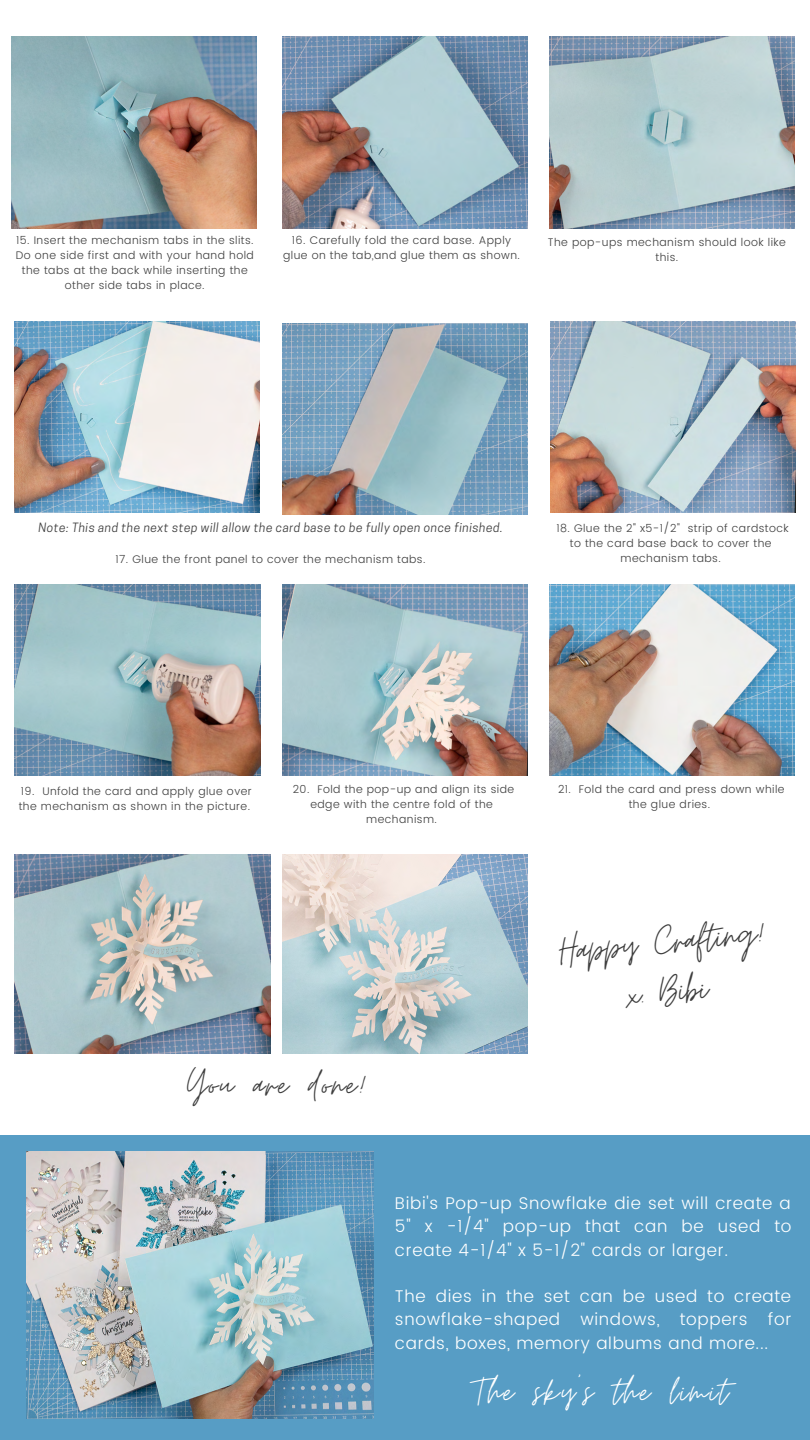
<style>
.page{position:relative;width:810px;height:1440px;background:#579dc5}
.page>*{position:absolute;margin:0;border:0;box-sizing:border-box;transform-origin:0 0}
.t1{font:45.7px "Moon Time";color:#3e3e3e}
.t2{font:43.4px "Moon Time";letter-spacing:.04em;color:#fff}
.t3{font:43px "Moon Time";letter-spacing:.04em;color:#3e3e3e}
.t4{font:300 17px/23.2px "Poppins";letter-spacing:.04em;color:#fff;text-align:justify}
.t5{font:italic 12px "Cooper Hewitt";letter-spacing:.04em;color:#3e3e3e}
.t6{font:300 11px/15px "Poppins";letter-spacing:.04em;color:#3e3e3e;text-align:center}
</style>
<div class="page">
<div style="left:0;top:0;width:810px;height:1135px;background:#fff"></div>
<img style="left:549px;top:37px;width:245px;height:191px">
<img style="left:14px;top:321px;width:245px;height:192px">
<img style="left:282px;top:324px;width:245px;height:191px">
<img style="left:550px;top:321px;width:246px;height:192px">
<img style="left:15px;top:585px;width:245px;height:191px">
<img style="left:282px;top:585px;width:245px;height:191px">
<img style="left:549px;top:585px;width:245px;height:191px">
<img style="left:14px;top:854px;width:257px;height:200px">
<img style="left:27px;top:1151px;width:346px;height:267px">
<img style="left:282px;top:37px;width:245px;height:191px">
<img style="left:12px;top:37px;width:245px;height:191px">
<img style="left:282px;top:854px;width:245px;height:200px">
<p class="t6" style="left:16px;top:233px;width:240px">15. Insert the mechanism tabs in the slits.<br>Do one side first and with your hand hold the tabs at the back while inserting the other side tabs in place.</p>
<p class="t6" style="left:283px;top:233px;width:238px">16. Carefully fold the card base. Apply glue on the tab,and glue them as shown.</p>
<p class="t6" style="left:548px;top:234px;width:240px">The pop-ups mechanism should look like this.</p>
<p class="t5" style="left:38px;top:523px;width:466px">Note: This and the next step will allow the card base to be fully open once finished.</p>
<p class="t6" style="left:116px;top:552px;width:311px">17. Glue the front panel to cover the mechanism tabs.</p>
<p class="t6" style="left:556px;top:521px;width:234px">18. Glue the 2" x5-1/2" strip of cardstock to the card base back to cover the mechanism tabs.</p>
<p class="t6" style="left:19px;top:784px;width:234px;text-align:left">19. Unfold the card and apply glue over the mechanism as shown in the picture.</p>
<p class="t6" style="left:293px;top:781px;width:223px">20. Fold the pop-up and align its side edge with the centre fold of the mechanism.</p>
<p class="t6" style="left:558px;top:781px;width:228px">21. Fold the card and press down while the glue dries.</p>
<p class="t1" style="left:557px;top:923px;width:209px;rotate:-5deg">Happy Crafting!</p>
<p class="t1" style="left:625px;top:967px;width:82px;rotate:-5deg">x. Bibi</p>
<p class="t3" style="left:187px;top:1059px;width:182px">You are done!</p>
<p class="t4" style="left:395px;top:1192px;width:398px">Bibi's Pop-up Snowflake die set will create a 5" x -1/4" pop-up that can be used to create 4-1/4" x 5-1/2" cards or larger.</p>
<p class="t4" style="left:395px;top:1285px;width:398px">The dies in the set can be used to create snowflake-shaped windows, toppers for cards, boxes, memory albums and more...</p>
<p class="t2" style="left:474px;top:1365px;width:256px">The sky's the limit</p>
</div>
